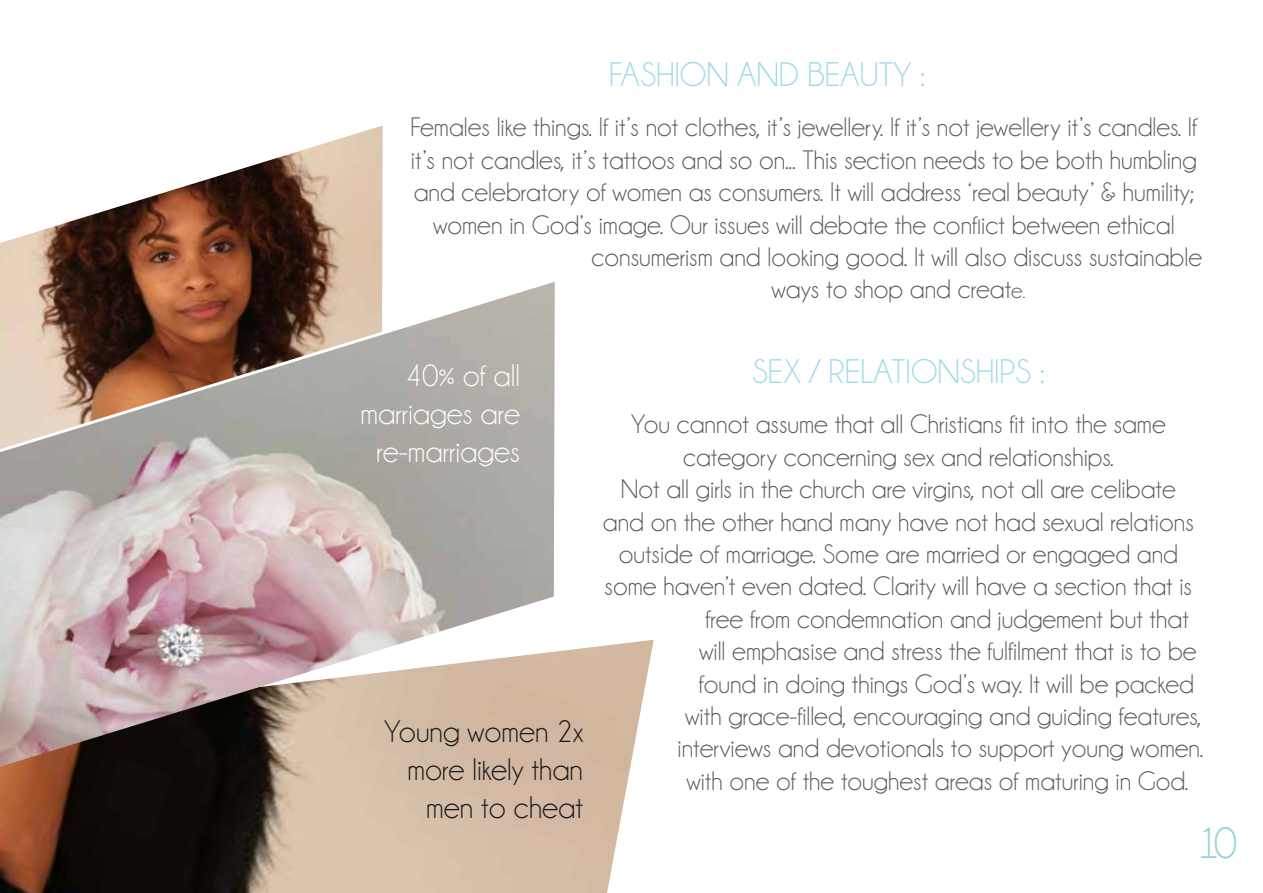
<style>
.page{position:relative;width:1263px;height:893px;background:#fff}
.page>*{position:absolute;margin:0;border:0;box-sizing:border-box;transform-origin:0 0}
.t1{font:45px "Champagne&Limousines";color:#94d5d7}
.t2{font:34.5px "Champagne&Limousines";color:#9edae7}
.t3{font:31.5px/37.8px "Champagne&Limousines";color:#1a1a1a;text-align:right}
.t4{font:31.5px/37.8px "Champagne&Limousines";color:#fff;text-align:right}
.t5{font:27px "Champagne&Limousines";color:#595959}
.s1{font-size:22.5px}
.s2{font-size:19.5px}
</style>
<div class="page">
<img style="left:0;top:640px;width:654px;height:253px">
<img style="left:0;top:282px;width:555px;height:485px">
<img style="left:0;top:125px;width:383px;height:324px">
<p class="t2" style="left:609px;top:57px;width:317px">FASHION AND BEAUTY :</p>
<p class="t5" style="left:410px;top:114px;width:788px">Females like things. If it’s not clothes, it’s jewellery. If it’s not jewellery it’s candles. If</p>
<p class="t5" style="left:411px;top:146px;width:787px">it’s not candles, it’s tattoos and so on... This section needs to be both humbling</p>
<p class="t5" style="left:414px;top:178px;width:782px">and celebratory of women as consumers. It will address ‘real beauty’ &amp; humility;</p>
<p class="t5" style="left:433px;top:211px;width:743px">women in God’s image. Our issues will debate the conflict between ethical</p>
<p class="t5" style="left:591px;top:243px;width:612px">consumerism and looking good. It will also discuss sustainable</p>
<p class="t5" style="left:771px;top:276px;width:255px">ways to shop and creat<span class="s1">e</span><span class="s2">.</span></p>
<p class="t4" style="left:361px;top:357px;width:161px">40% of all marriages are re-marriages</p>
<p class="t3" style="left:384px;top:713px;width:201px">Young women 2x more likely than men to cheat</p>
<p class="t2" style="left:752px;top:354px;width:294px">SEX / RELATIONSHIPS :</p>
<p class="t5" style="left:631px;top:411px;width:536px">You cannot assume that all Christians fit into the same</p>
<p class="t5" style="left:683px;top:443px;width:432px">category concerning sex and relationships.</p>
<p class="t5" style="left:621px;top:475px;width:556px">Not all girls in the church are virgins, not all are celibate</p>
<p class="t5" style="left:603px;top:508px;width:592px">and on the other hand many have not had sexual relations</p>
<p class="t5" style="left:619px;top:540px;width:561px">outside of marriage. Some are married or engaged and</p>
<p class="t5" style="left:605px;top:573px;width:589px">some haven’t even dated. Clarity will have a section that is</p>
<p class="t5" style="left:705px;top:605px;width:485px">free from condemnation and judgement but that</p>
<p class="t5" style="left:699px;top:637px;width:499px">will emphasise and stress the fulfilment that is to be</p>
<p class="t5" style="left:699px;top:670px;width:497px">found in doing things God’s way. It will be packed</p>
<p class="t5" style="left:685px;top:702px;width:518px">with grace-filled, encouraging and guiding features,</p>
<p class="t5" style="left:677px;top:735px;width:527px">interviews and devotionals to support young women.</p>
<p class="t5" style="left:686px;top:767px;width:503px">with one of the toughest areas of maturing in God.</p>
<h1 class="t1" style="left:1197px;top:820px;width:42px">10</h1>
</div>
